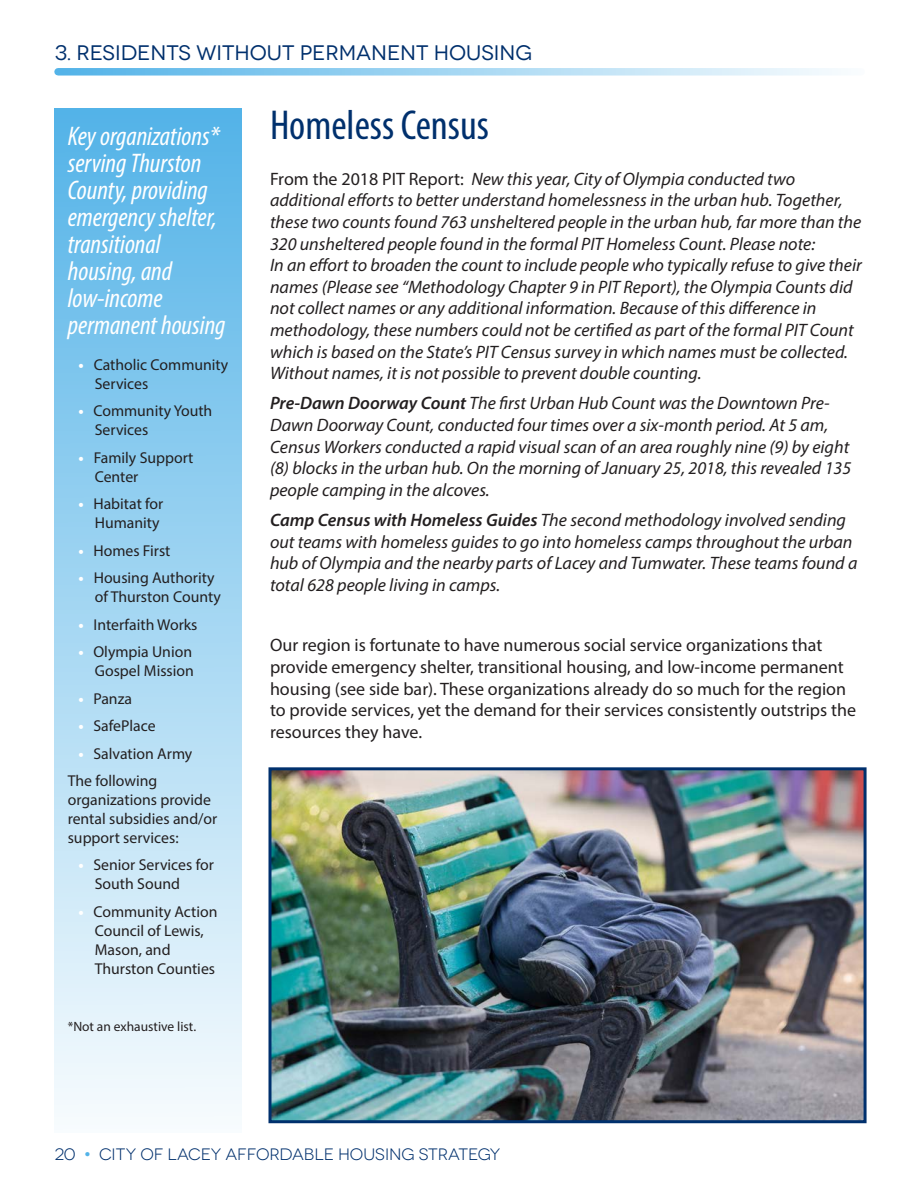
<style>
.page{position:relative;width:918px;height:1188px;background:#fff}
.page>*{position:absolute;margin:0;border:0;box-sizing:border-box;transform-origin:0 0}
.Subheading{font:condensed 42px "Myriad Pro";color:#00306d}
.t1{font:italic condensed 27px/27px "Myriad Pro";color:#fff}
.t2{font:21px "Novecentowide";color:#00306d}
.t3{font:italic 18px/21.6px "Myriad Pro";color:#231f20}
.t4{font:18px/21.6px "Myriad Pro";color:#231f20}
.t5{font:16.5px "Novecentowide";color:#00306d}
.t6{font:15.75px/18.9px "Myriad Pro";color:#231f20}
.t7{font:13.5px "Myriad Pro";color:#231f20}
.s1{font-weight:700;color:#fff}
.s2{font-style:normal}
.s3{font-weight:600}
.s4{font-weight:700;color:#53b3e8}
</style>
<div class="page">
<svg style="left:58px;top:68px;width:780px;height:8px;background:#a9d8f3"></svg>
<div style="left:55px;top:108px;width:187px;height:1024px;background:linear-gradient(to bottom,#53b3e8,#f7fbfe)"></div>
<img style="left:272px;top:771px;width:591px;height:348px">
<div style="left:268px;top:767px;width:599px;height:356px;border:3px solid #00306d"></div>
<p class="t2" style="left:55px;top:41px;width:479px">3. RESIDENTS WITHOUT PERMANENT HOUSING</p>
<p class="t1" style="left:68px;top:123px;width:159px">Key organizations* serving Thurston<br>County, providing emergency shelter, transitional housing, and low-income permanent housing</p>
<p class="t6" style="left:95px;top:355px;width:135px;text-indent:-16px"><span class="s1">•</span> Catholic Community<br>Services</p>
<p class="t6" style="left:95px;top:401px;width:119px;text-indent:-16px"><span class="s1">•</span> Community Youth<br>Services</p>
<p class="t6" style="left:95px;top:448px;width:100px;text-indent:-16px"><span class="s1">•</span> Family Support<br>Center</p>
<p class="t6" style="left:79px;top:494px;width:86px;text-align:right"><span class="s1">•</span> Habitat for<br>Humanity</p>
<p class="t6" style="left:79px;top:541px;width:93px"><span class="s1">•</span> Homes First</p>
<p class="t6" style="left:95px;top:568px;width:128px;text-indent:-16px"><span class="s1">•</span> Housing Authority of Thurston County</p>
<p class="t6" style="left:79px;top:615px;width:120px"><span class="s1">•</span> Interfaith Works</p>
<p class="t6" style="left:79px;top:642px;width:117px;text-align:right"><span class="s1">•</span> Olympia Union<br>Gospel Mission</p>
<p class="t6" style="left:79px;top:689px;width:55px"><span class="s1">•</span> Panza</p>
<p class="t6" style="left:79px;top:716px;width:79px"><span class="s1">•</span> SafePlace</p>
<p class="t6" style="left:79px;top:744px;width:115px"><span class="s1">•</span> Salvation Army</p>
<p class="t6" style="left:68px;top:771px;width:151px">The following organizations provide rental subsidies and/or support services:</p>
<p class="t6" style="left:95px;top:856px;width:121px;text-indent:-16px"><span class="s1">•</span> Senior Services for<br>South Sound</p>
<p class="t6" style="left:95px;top:902px;width:124px;text-indent:-16px"><span class="s1">•</span> Community Action<br>Council of Lewis,<br>Mason, and<br>Thurston Counties</p>
<p class="t7" style="left:68px;top:1019px;width:130px">*Not an exhaustive list.</p>
<p class="Subheading" style="left:270px;top:100px;width:220px">Homeless Census</p>
<p class="t3" style="left:270px;top:168px;width:593px"><span class="s2">From the 2018 PIT Report:</span> New this year, City of Olympia conducted two additional efforts to better understand homelessness in the urban hub. Together, these two counts found 763 unsheltered people in the urban hub, far more than the 320 unsheltered people found in the formal PIT Homeless Count. Please note:<br>In an effort to broaden the count to include people who typically refuse to give their names (Please see “Methodology Chapter 9 in PIT Report), the Olympia Counts did not collect names or any additional information. Because of this difference in methodology, these numbers could not be certified as part of the formal PIT Count which is based on the State’s PIT Census survey in which names must be collected.<br>Without names, it is not possible to prevent double counting.</p>
<p class="t3" style="left:270px;top:392px;width:583px"><span class="s3">Pre-Dawn Doorway Count</span> The first Urban Hub Count was the Downtown Pre-Dawn Doorway Count, conducted four times over a six-month period. At 5 am, Census Workers conducted a rapid visual scan of an area roughly nine (9) by eight (8) blocks in the urban hub. On the morning of January 25, 2018, this revealed 135 people camping in the alcoves.</p>
<p class="t3" style="left:270px;top:509px;width:589px"><span class="s3">Camp Census with Homeless Guides</span> The second methodology involved sending out teams with homeless guides to go into homeless camps throughout the urban hub of Olympia and the nearby parts of Lacey and Tumwater. These teams found a total 628 people living in camps.</p>
<p class="t4" style="left:270px;top:634px;width:588px">Our region is fortunate to have numerous social service organizations that provide emergency shelter, transitional housing, and low-income permanent housing (see side bar). These organizations already do so much for the region to provide services, yet the demand for their services consistently outstrips the resources they have.</p>
<p class="t5" style="left:55px;top:1145px;width:447px">20 <span class="s4">•</span> CITY OF LACEY AFFORDABLE HOUSING STRATEGY</p>
</div>
